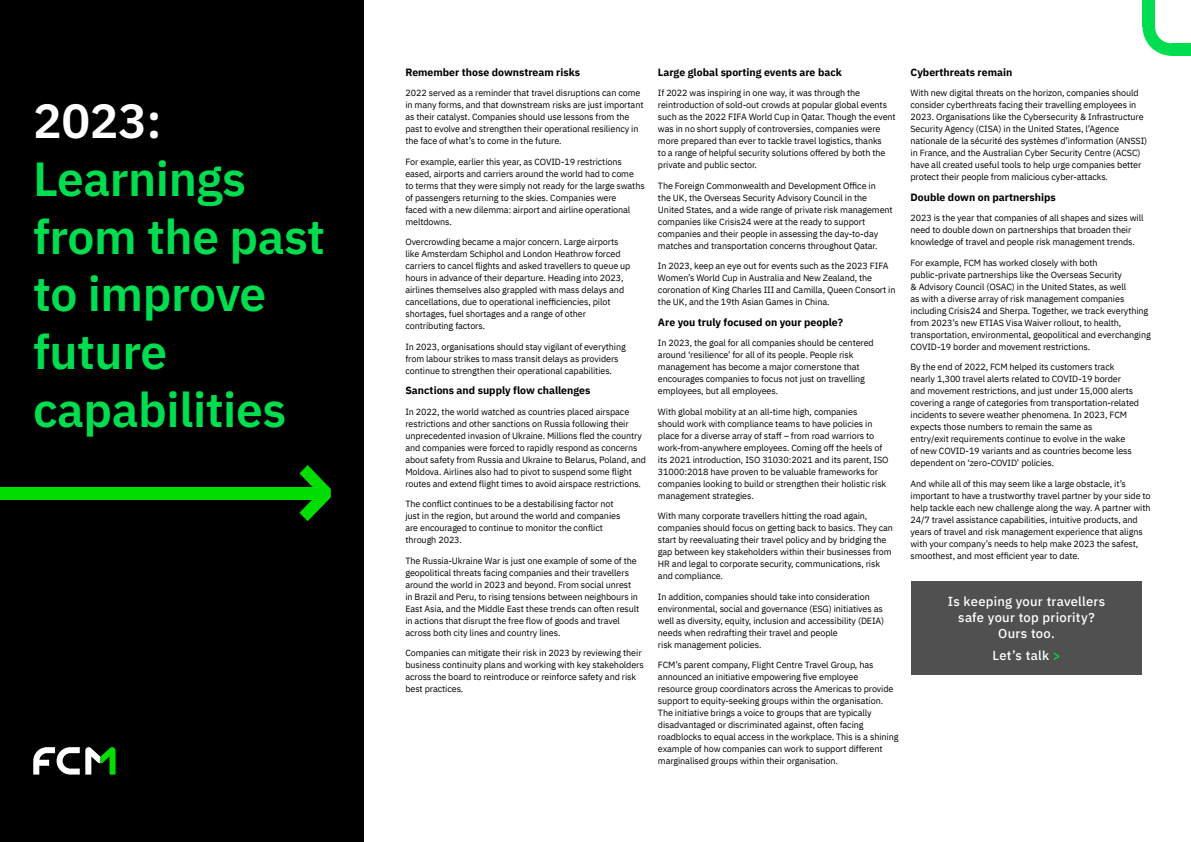
<style>
.page{position:relative;width:1191px;height:842px;background:#fff}
.page>*{position:absolute;margin:0;border:0;box-sizing:border-box;transform-origin:0 0}
.t1{font:600 48px/57.6px "IBM Plex Sans";letter-spacing:-.01em;color:#00de50}
.t2{font:600 48px "IBM Plex Sans";color:#fff}
.t3{font:500 13px/16px "IBM Plex Sans";letter-spacing:.02em;color:#fff;text-align:center}
.t4{font:700 10.5px "IBM Plex Sans";color:#000}
.t5{font:9px/12px "IBM Plex Sans";letter-spacing:-.01em;color:#000}
.s1{color:#00de50}
</style>
<div class="page">
<div style="left:0;top:0;width:364px;height:842px;background:#000"></div>
<svg style="left:33px;top:747px;width:82px;height:27px"></svg>
<div style="left:911px;top:581px;width:230px;height:94px;background:#505050"></div>
<div style="left:1171px;top:43px;width:20px;height:13px;background:#00de50"></div>
<svg style="left:1142px;top:26px;width:29px;height:30px"></svg>
<div style="left:1142px;top:0;width:13px;height:26px;background:#00de50"></div>
<div style="left:0;top:487px;width:326px;height:12px;background:#00de00"></div>
<svg style="left:299px;top:465px;width:32px;height:56px"></svg>
<h1 class="t2" style="left:33px;top:84px;width:130px">2023:</h1>
<h1 class="t1" style="left:33px;top:146px;width:294px">Learnings from the past to improve future capabilities</h1>
<p class="t4" style="left:405px;top:63px;width:176px">Remember those downstream risks</p>
<p class="t5" style="left:405px;top:86px;width:240px">2022 served as a reminder that travel disruptions can come in many forms, and that downstream risks are just important as their catalyst. Companies should use lessons from the past to evolve and strengthen their operational resiliency in the face of what’s to come in the future.</p>
<p class="t5" style="left:405px;top:155px;width:241px">For example, earlier this year, as COVID-19 restrictions eased, airports and carriers around the world had to come<br>to terms that they were simply not ready for the large swaths of passengers returning to the skies. Companies were<br>faced with a new dilemma: airport and airline operational meltdowns.</p>
<p class="t5" style="left:405px;top:235px;width:227px">Overcrowding became a major concern. Large airports like Amsterdam Schiphol and London Heathrow forced carriers to cancel flights and asked travellers to queue up hours in advance of their departure. Heading into 2023, airlines themselves also grappled with mass delays and cancellations, due to operational inefficiencies, pilot shortages, fuel shortages and a range of other contributing factors.</p>
<p class="t5" style="left:405px;top:340px;width:222px">In 2023, organisations should stay vigilant of everything from labour strikes to mass transit delays as providers continue to strengthen their operational capabilities.</p>
<p class="t4" style="left:405px;top:382px;width:186px">Sanctions and supply flow challenges</p>
<p class="t5" style="left:405px;top:405px;width:242px">In 2022, the world watched as countries placed airspace restrictions and other sanctions on Russia following their unprecedented invasion of Ukraine. Millions fled the country and companies were forced to rapidly respond as concerns about safety from Russia and Ukraine to Belarus, Poland, and Moldova. Airlines also had to pivot to suspend some flight routes and extend flight times to avoid airspace restrictions.</p>
<p class="t5" style="left:405px;top:497px;width:216px">The conflict continues to be a destabilising factor not just in the region, but around the world and companies are encouraged to continue to monitor the conflict through 2023.</p>
<p class="t5" style="left:405px;top:554px;width:235px">The Russia-Ukraine War is just one example of some of the geopolitical threats facing companies and their travellers around the world in 2023 and beyond. From social unrest in Brazil and Peru, to rising tensions between neighbours in East Asia, and the Middle East these trends can often result in actions that disrupt the free flow of goods and travel across both city lines and country lines.</p>
<p class="t5" style="left:405px;top:646px;width:240px">Companies can mitigate their risk in 2023 by reviewing their business continuity plans and working with key stakeholders across the board to reintroduce or reinforce safety and risk best practices.</p>
<p class="t4" style="left:658px;top:63px;width:185px">Large global sporting events are back</p>
<p class="t5" style="left:658px;top:86px;width:239px">If 2022 was inspiring in one way, it was through the reintroduction of sold-out crowds at popular global events such as the 2022 FIFA World Cup in Qatar. Though the event was in no short supply of controversies, companies were more prepared than ever to tackle travel logistics, thanks<br>to a range of helpful security solutions offered by both the private and public sector.</p>
<p class="t5" style="left:658px;top:179px;width:236px">The Foreign Commonwealth and Development Office in<br>the UK, the Overseas Security Advisory Council in the United States, and a wide range of private risk management companies like Crisis24 were at the ready to support companies and their people in assessing the day-to-day matches and transportation concerns throughout Qatar.</p>
<p class="t5" style="left:658px;top:259px;width:239px">In 2023, keep an eye out for events such as the 2023 FIFA Women’s World Cup in Australia and New Zealand, the coronation of King Charles III and Camilla, Queen Consort in the UK, and the 19th Asian Games in China.</p>
<p class="t4" style="left:658px;top:313px;width:187px">Are you truly focused on your people?</p>
<p class="t5" style="left:658px;top:336px;width:217px">In 2023, the goal for all companies should be centered around ‘resilience’ for all of its people. People risk management has become a major cornerstone that encourages companies to focus not just on travelling employees, but all employees.</p>
<p class="t5" style="left:658px;top:405px;width:232px">With global mobility at an all-time high, companies<br>should work with compliance teams to have policies in place for a diverse array of staff – from road warriors to work-from-anywhere employees. Coming off the heels of its 2021 introduction, ISO 31030:2021 and its parent, ISO 31000:2018 have proven to be valuable frameworks for companies looking to build or strengthen their holistic risk management strategies.</p>
<p class="t5" style="left:658px;top:509px;width:236px">With many corporate travellers hitting the road again, companies should focus on getting back to basics. They can start by reevaluating their travel policy and by bridging the gap between key stakeholders within their businesses from HR and legal to corporate security, communications, risk and compliance.</p>
<p class="t5" style="left:658px;top:590px;width:228px">In addition, companies should take into consideration environmental, social and governance (ESG) initiatives as well as diversity, equity, inclusion and accessibility (DEIA) needs when redrafting their travel and people<br>risk management policies.</p>
<p class="t5" style="left:658px;top:658px;width:242px">FCM’s parent company, Flight Centre Travel Group, has announced an initiative empowering five employee<br>resource group coordinators across the Americas to provide support to equity-seeking groups within the organisation.<br>The initiative brings a voice to groups that are typically disadvantaged or discriminated against, often facing roadblocks to equal access in the workplace. This is a shining example of how companies can work to support different marginalised groups within their organisation.</p>
<p class="t4" style="left:910px;top:63px;width:103px">Cyberthreats remain</p>
<p class="t5" style="left:910px;top:86px;width:238px">With new digital threats on the horizon, companies should consider cyberthreats facing their travelling employees in 2023. Organisations like the Cybersecurity &amp; Infrastructure Security Agency (CISA) in the United States, l’Agence nationale de la sécurité des systèmes d’information (ANSSI) in France, and the Australian Cyber Security Centre (ACSC) have all created useful tools to help urge companies better protect their people from malicious cyber-attacks.</p>
<p class="t4" style="left:910px;top:188px;width:147px">Double down on partnerships</p>
<p class="t5" style="left:910px;top:211px;width:234px">2023 is the year that companies of all shapes and sizes will need to double down on partnerships that broaden their knowledge of travel and people risk management trends.</p>
<p class="t5" style="left:910px;top:256px;width:242px">For example, FCM has worked closely with both public-private partnerships like the Overseas Security<br>&amp; Advisory Council (OSAC) in the United States, as well<br>as with a diverse array of risk management companies including Crisis24 and Sherpa. Together, we track everything from 2023’s new ETIAS Visa Waiver rollout, to health, transportation, environmental, geopolitical and everchanging COVID-19 border and movement restrictions.</p>
<p class="t5" style="left:910px;top:360px;width:230px">By the end of 2022, FCM helped its customers track nearly 1,300 travel alerts related to COVID-19 border<br>and movement restrictions, and just under 15,000 alerts covering a range of categories from transportation-related incidents to severe weather phenomena. In 2023, FCM expects those numbers to remain the same as<br>entry/exit requirements continue to evolve in the wake<br>of new COVID-19 variants and as countries become less dependent on ‘zero-COVID’ policies.</p>
<p class="t5" style="left:910px;top:477px;width:242px">And while all of this may seem like a large obstacle, it’s important to have a trustworthy travel partner by your side to help tackle each new challenge along the way. A partner with 24/7 travel assistance capabilities, intuitive products, and years of travel and risk management experience that aligns with your company’s needs to help make 2023 the safest, smoothest, and most efficient year to date.</p>
<h2 class="t3" style="left:947px;top:592px;width:159px">Is keeping your travellers safe your top priority?<br>Ours too.</h2>
<h2 class="t3" style="left:992px;top:646px;width:70px">Let’s talk <span class="s1">&gt;</span></h2>
</div>
